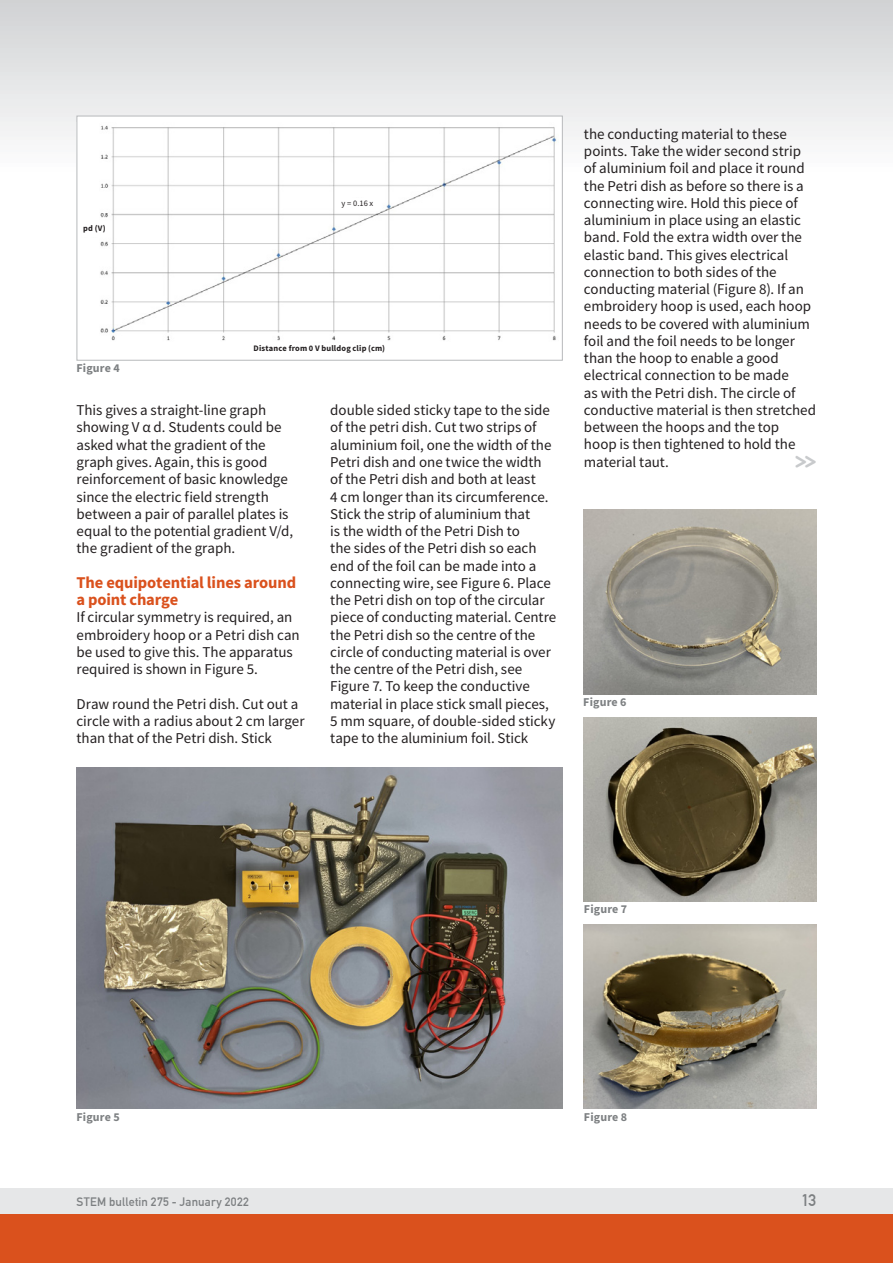
<style>
.page{position:relative;width:893px;height:1263px;background:#fff}
.page>*{position:absolute;margin:0;border:0;box-sizing:border-box;transform-origin:0 0}
.t1{font:700 24.15px "Monoglyceride";color:#c8cacc;scale:.87 1}
.t2{font:700 16.5px/17.2px "Source Sans Pro";letter-spacing:-.01em;color:#da511d}
.t3{font:700 16.5px "DIN Alternate";color:#7d8082}
.t4{font:15px/17.2px "Source Sans Pro";color:#231f20}
.t5{font:700 12px "Source Sans Pro";letter-spacing:.01em;color:#7d8082}
.t6{font:700 12px "DIN Alternate";letter-spacing:.02em;color:#7d8082}
.t7{font:700 8.4px "Source Sans Pro";letter-spacing:.025em;color:#231f20}
.t8{font:8.4px "Source Sans Pro";color:#231f20}
</style>
<div class="page">
<div style="left:0;top:0;width:893px;height:174px;background:linear-gradient(to bottom,#d0d2d3,#fefefe)"></div>
<div style="left:0;top:1188px;width:893px;height:26px;background:#e2e3e4"></div>
<div style="left:0;top:1214px;width:893px;height:49px;background:#da511d"></div>
<img style="left:77px;top:767px;width:486px;height:342px">
<img style="left:584px;top:510px;width:232px;height:184px">
<img style="left:584px;top:717px;width:232px;height:184px">
<img style="left:584px;top:924px;width:232px;height:185px">
<div style="left:77px;top:116px;width:485px;height:244px;background:#fff"></div>
<img style="left:100px;top:125px;width:457px;height:216px">
<div style="left:77px;top:116px;width:486px;height:245px;border:1px solid #b7b9bb"></div>
<div style="left:336px;top:198px;width:43px;height:13px;background:#fff"></div>
<div style="left:82px;top:224px;width:25px;height:12px;background:#fff"></div>
<p class="t7" style="left:83px;top:223px;width:24px">pd (V)</p>
<p class="t5" style="left:77px;top:360px;width:45px">Figure 4</p>
<p class="t8" style="left:342px;top:198px;width:33px">y = 0.16 x</p>
<p class="t7" style="left:254px;top:342px;width:133px">Distance from 0 V bulldog clip (cm)</p>
<p class="t4" style="left:77px;top:401px;width:218px">This gives a straight-line graph showing V α d. Students could be asked what the gradient of the graph gives. Again, this is good reinforcement of basic knowledge since the electric field strength between a pair of parallel plates is equal to the potential gradient V/d, the gradient of the graph.</p>
<p class="t2" style="left:77px;top:573px;width:221px">The equipotential lines around a point charge</p>
<p class="t4" style="left:77px;top:608px;width:225px">If circular symmetry is required, an embroidery hoop or a Petri dish can be used to give this. The apparatus required is shown in Figure 5.</p>
<p class="t4" style="left:77px;top:695px;width:230px">Draw round the Petri dish. Cut out a circle with a radius about 2 cm larger than that of the Petri dish. Stick</p>
<p class="t4" style="left:330px;top:401px;width:228px">double sided sticky tape to the side of the petri dish. Cut two strips of aluminium foil, one the width of the Petri dish and one twice the width of the Petri dish and both at least<br>4 cm longer than its circumference.<br>Stick the strip of aluminium that<br>is the width of the Petri Dish to<br>the sides of the Petri dish so each end of the foil can be made into a connecting wire, see Figure 6. Place the Petri dish on top of the circular piece of conducting material. Centre the Petri dish so the centre of the circle of conducting material is over the centre of the Petri dish, see Figure 7. To keep the conductive material in place stick small pieces, 5 mm square, of double-sided sticky tape to the aluminium foil. Stick</p>
<p class="t4" style="left:584px;top:125px;width:234px">the conducting material to these points. Take the wider second strip of aluminium foil and place it round the Petri dish as before so there is a connecting wire. Hold this piece of aluminium in place using an elastic band. Fold the extra width over the elastic band. This gives electrical connection to both sides of the conducting material (Figure 8). If an embroidery hoop is used, each hoop needs to be covered with aluminium foil and the foil needs to be longer than the hoop to enable a good electrical connection to be made<br>as with the Petri dish. The circle of conductive material is then stretched between the hoops and the top<br>hoop is then tightened to hold the material taut.</p>
<h1 class="t1" style="left:795px;top:445px;width:26px">&gt;&gt;</h1>
<p class="t5" style="left:583px;top:694px;width:45px">Figure 6</p>
<p class="t5" style="left:584px;top:901px;width:45px">Figure 7</p>
<p class="t5" style="left:77px;top:1108px;width:45px">Figure 5</p>
<p class="t5" style="left:584px;top:1108px;width:45px">Figure 8</p>
<p class="t6" style="left:77px;top:1192px;width:174px">STEM bulletin 275 - January 2022</p>
<p class="t3" style="left:801px;top:1187px;width:17px">13</p>
</div>
